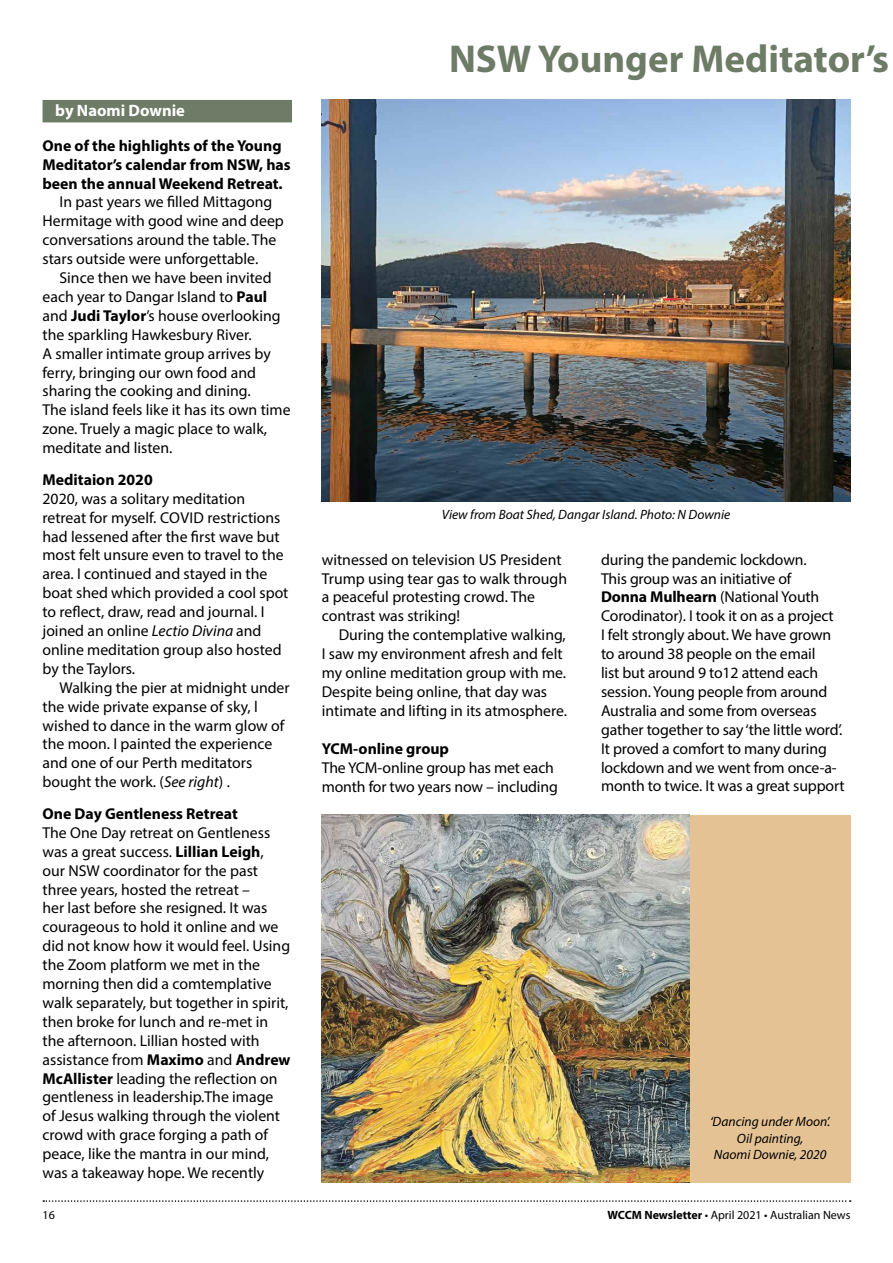
<style>
.page{position:relative;width:893px;height:1263px;background:#fff}
.page>*{position:absolute;margin:0;border:0;box-sizing:border-box;transform-origin:0 0}
.t1{font:700 39px "Myriad Pro";color:#6e7c67}
.t2{font:700 16.5px "Myriad Pro";color:#fff}
.t3{font:15.75px/18.9px "Myriad Pro";color:#000}
.t4{font:700 15.75px/18.9px "Myriad Pro";color:#000}
.t5{font:italic 13.5px/16.2px "Myriad Pro";color:#000;text-align:center}
.t6{font:12px "Myriad Pro";color:#000}
.s1{font-weight:700}
.s2{font-style:italic}
</style>
<div class="page">
<svg style="left:43px;top:1200px;width:808px;height:2px"></svg>
<div style="left:43px;top:100px;width:249px;height:22px;background:#6e7c67"></div>
<img style="left:322px;top:100px;width:528px;height:402px">
<div style="left:321px;top:815px;width:529px;height:368px;background:#e5c294"></div>
<img style="left:321px;top:815px;width:368px;height:368px">
<p class="t2" style="left:55px;top:100px;width:131px">by Naomi Downie</p>
<p class="t4" style="left:43px;top:135px;width:250px">One of the highlights of the Young<br>Meditator’s calendar from NSW, has been the annual Weekend Retreat.</p>
<p class="t3" style="left:43px;top:192px;width:243px;text-indent:17px">In past years we filled Mittagong Hermitage with good wine and deep conversations around the table. The stars outside were unforgettable.</p>
<p class="t3" style="left:43px;top:268px;width:250px;text-indent:17px">Since then we have been invited each year to Dangar Island to <span class="s1">Paul </span>and <span class="s1">Judi Taylor</span>’s house overlooking the sparkling Hawkesbury River.<br>A smaller intimate group arrives by ferry, bringing our own food and sharing the cooking and dining.<br>The island feels like it has its own time zone. Truely a magic place to walk, meditate and listen.</p>
<p class="t4" style="left:43px;top:469px;width:112px">Meditaion 2020</p>
<p class="t3" style="left:43px;top:489px;width:247px">2020, was a solitary meditation retreat for myself. COVID restrictions had lessened after the first wave but most felt unsure even to travel to the area. I continued and stayed in the boat shed which provided a cool spot to reflect, draw, read and journal. I joined an online <span class="s2">Lectio Divina</span> and online meditation group also hosted by the Taylors.</p>
<p class="t3" style="left:43px;top:678px;width:249px;text-indent:17px">Walking the pier at midnight under the wide private expanse of sky, l wished to dance in the warm glow of the moon. I painted the experience and one of our Perth meditators bought the work. (<span class="s2">See right</span>) .</p>
<p class="t4" style="left:43px;top:804px;width:197px">One Day Gentleness Retreat</p>
<p class="t3" style="left:43px;top:823px;width:250px">The One Day retreat on Gentleness was a great success. <span class="s1">Lillian Leigh</span>,<br>our NSW coordinator for the past three years, hosted the retreat –<br>her last before she resigned. It was courageous to hold it online and we did not know how it would feel. Using the Zoom platform we met in the morning then did a comtemplative walk separately, but together in spirit, then broke for lunch and re-met in the afternoon. Lillian hosted with assistance from <span class="s1">Maximo</span> and <span class="s1">Andrew McAllister</span> leading the reflection on gentleness in leadership.The image<br>of Jesus walking through the violent crowd with grace forging a path of peace, like the mantra in our mind, was a takeaway hope. We recently</p>
<h1 class="t1" style="left:449px;top:33px;width:442px">NSW Younger Meditator’s</h1>
<p class="t5" style="left:442px;top:506px;width:290px">View from Boat Shed, Dangar Island. Photo: N Downie</p>
<p class="t3" style="left:322px;top:550px;width:247px">witnessed on television US President<br>Trump using tear gas to walk through a peaceful protesting crowd. The contrast was striking!</p>
<p class="t3" style="left:322px;top:625px;width:247px;text-indent:17px">During the contemplative walking, I saw my environment afresh and felt my online meditation group with me.<br>Despite being online, that day was intimate and lifting in its atmosphere.</p>
<p class="t4" style="left:322px;top:739px;width:129px">YCM-online group</p>
<p class="t3" style="left:322px;top:758px;width:238px">The YCM-online group has met each month for two years now – including</p>
<p class="t3" style="left:601px;top:550px;width:245px">during the pandemic lockdown.<br>This group was an initiative of<br><span class="s1">Donna Mulhearn</span> (National Youth Corodinator). I took it on as a project<br>I felt strongly about. We have grown to around 38 people on the email<br>list but around 9 to12 attend each session. Young people from around Australia and some from overseas gather together to say ‘the little word’.<br>It proved a comfort to many during lockdown and we went from once-a&shy;month to twice. It was a great support</p>
<p class="t5" style="left:710px;top:1113px;width:122px">‘Dancing under Moon’.<br>Oil painting,<br>Naomi Downie, 2020</p>
<p class="t6" style="left:43px;top:1207px;width:14px">16</p>
<p class="t6" style="left:607px;top:1207px;width:245px"><span class="s1">WCCM Newsletter</span> • April 2021 • Australian News</p>
</div>
